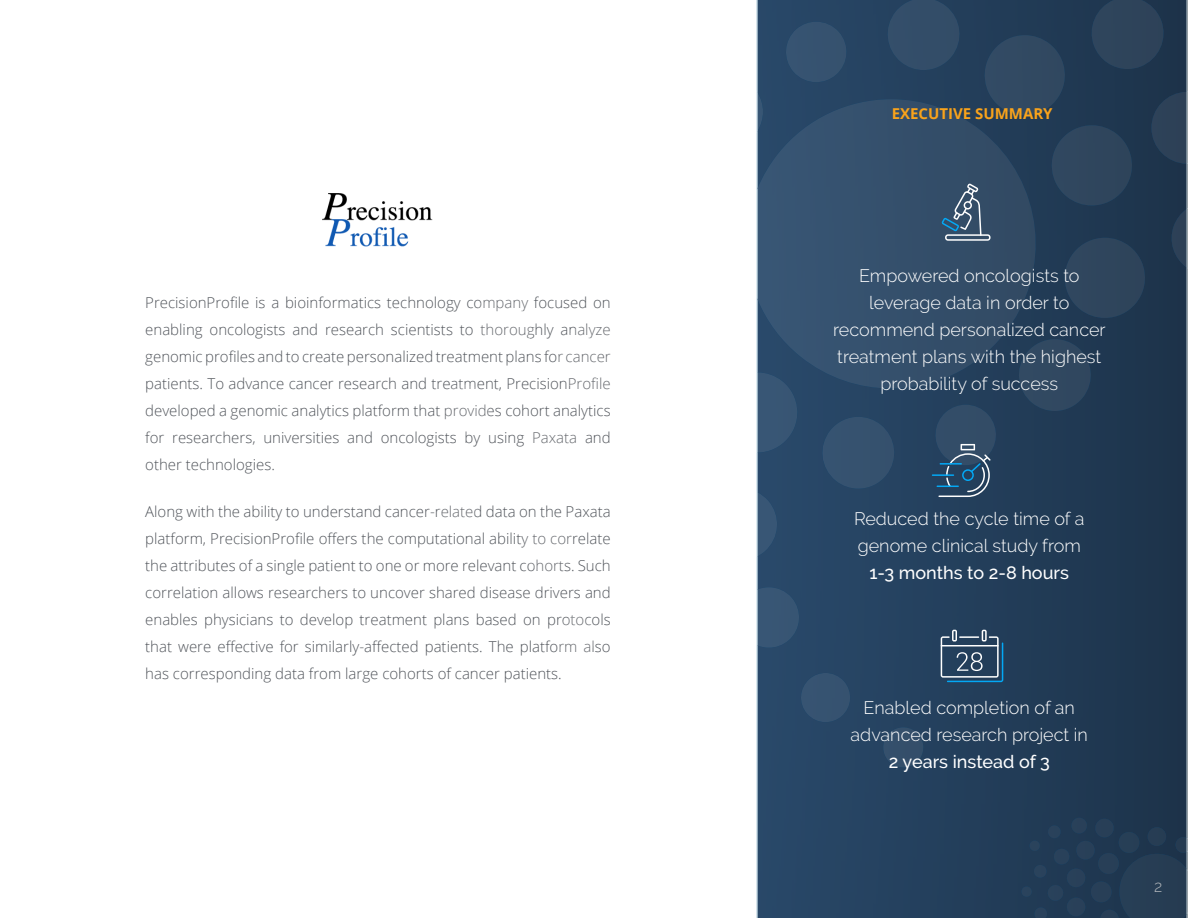
<style>
.page{position:relative;width:1188px;height:918px;background:#fff}
.page>*{position:absolute;margin:0;border:0;box-sizing:border-box;transform-origin:0 0}
.t1{font:300 18px/27px "Raleway";color:#fff;text-align:center}
.t2{font:500 18px "Raleway";color:#fff}
.t3{font:300 16.2px "Raleway";color:#b2b6bb}
.t4{font:300 15px/27px "Open Sans";color:#676a6f}
.t5{font:300 15px/27px "Open Sans";color:#52565c}
.t6{font:700 15px "Open Sans";color:#f9a31b}
</style>
<div class="page">
<img style="left:756px;top:0;width:432px;height:918px">
<img style="left:757px;top:99px;width:297px;height:290px">
<img style="left:756px;top:188px;width:1px;height:112px">
<img style="left:1168px;top:208px;width:20px;height:60px">
<img style="left:1151px;top:92px;width:37px;height:72px">
<img style="left:1087px;top:0;width:81px;height:69px">
<img style="left:757px;top:372px;width:45px;height:81px">
<img style="left:756px;top:372px;width:1px;height:81px">
<img style="left:1060px;top:238px;width:90px;height:80px">
<img style="left:1047px;top:125px;width:90px;height:81px">
<img style="left:980px;top:35px;width:90px;height:80px">
<img style="left:756px;top:492px;width:25px;height:65px">
<img style="left:757px;top:587px;width:46px;height:61px">
<img style="left:756px;top:589px;width:1px;height:57px">
<img style="left:798px;top:673px;width:55px;height:49px">
<img style="left:882px;top:727px;width:44px;height:40px">
<img style="left:818px;top:417px;width:81px;height:72px">
<img style="left:883px;top:0;width:81px;height:70px">
<img style="left:1014px;top:339px;width:81px;height:72px">
<img style="left:757px;top:93px;width:8px;height:38px">
<img style="left:756px;top:90px;width:1px;height:43px">
<img style="left:932px;top:405px;width:68px;height:60px">
<img style="left:782px;top:22px;width:68px;height:60px">
<svg style="left:941px;top:184px;width:50px;height:57px;background:#4f6880"></svg>
<hr style="left:932px;top:474px;width:22px;height:2px;background:#03a8f5">
<svg style="left:937px;top:444px;width:54px;height:53px;background:#3e5d79"></svg>
<svg style="left:941px;top:630px;width:62px;height:52px;background:#425f79"></svg>
<hr style="left:941px;top:645px;width:58px;height:1px;background:#fff">
<img style="left:322px;top:193px;width:111px;height:54px">
<div style="left:1119px;top:854px;width:68px;height:64px;background:#263d54"></div>
<img style="left:1187px;top:869px;width:1px;height:45px">
<img style="left:1091px;top:881px;width:21px;height:21px;border-radius:50%">
<img style="left:1119px;top:832px;width:20px;height:21px;border-radius:50%">
<img style="left:1098px;top:853px;width:21px;height:21px;border-radius:50%">
<img style="left:1094px;top:819px;width:21px;height:18px">
<img style="left:1070px;top:818px;width:18px;height:16px">
<img style="left:1047px;top:825px;width:14px;height:13px">
<img style="left:1075px;top:841px;width:21px;height:19px">
<img style="left:1053px;top:849px;width:17px;height:16px">
<img style="left:1033px;top:865px;width:14px;height:13px">
<img style="left:1066px;top:868px;width:21px;height:19px">
<img style="left:1047px;top:885px;width:17px;height:16px">
<img style="left:1034px;top:907px;width:14px;height:11px">
<img style="left:1066px;top:898px;width:20px;height:18px">
<svg style="left:1029px;top:841px;width:12px;height:10px"></svg>
<svg style="left:1021px;top:886px;width:11px;height:11px"></svg>
<img style="left:1100px;top:910px;width:19px;height:8px">
<img style="left:1148px;top:827px;width:18px;height:19px;border-radius:50%">
<img style="left:1175px;top:837px;width:12px;height:16px">
<svg style="left:1187px;top:838px;width:1px;height:14px"></svg>
<p class="t4" style="left:145px;top:288px;width:467px;text-align:justify">PrecisionProfile is a bioinformatics technology company focused on enabling oncologists and research scientists to thoroughly analyze genomic profiles and to create personalized treatment plans for cancer patients. To advance cancer research and treatment, PrecisionProfile developed a genomic analytics platform that provides cohort analytics for researchers, universities and oncologists by using Paxata and</p>
<p class="t5" style="left:145px;top:450px;width:131px">other technologies.</p>
<p class="t4" style="left:145px;top:498px;width:467px">Along with the ability to understand cancer-related data on the Paxata</p>
<p class="t4" style="left:145px;top:525px;width:467px">platform, PrecisionProfile offers the computational ability to correlate the attributes of a single patient to one or more relevant cohorts. Such</p>
<p class="t5" style="left:327px;top:525px;width:6px">f</p>
<p class="t5" style="left:145px;top:579px;width:467px">correlation allows researchers to uncover shared disease drivers and</p>
<p class="t4" style="left:145px;top:606px;width:467px">enables physicians to develop treatment plans based on protocols that were effective for similarly-affected patients. The platform also</p>
<p class="t5" style="left:145px;top:633px;width:418px;text-indent:227px">f<br>has corresponding data from large cohorts of cancer patients.</p>
<p class="t5" style="left:226px;top:633px;width:6px">f</p>
<p class="t6" style="left:892px;top:103px;width:162px">EXECUTIVE SUMMARY</p>
<p class="t1" style="left:833px;top:262px;width:274px">Empowered oncologists to leverage data in order to recommend personalized cancer treatment plans with the highest probability of success</p>
<p class="t1" style="left:854px;top:505px;width:232px;text-align:left">Reduced the cycle time of a genome clinical study from</p>
<p class="t2" style="left:870px;top:562px;width:201px">1-3 months to 2-8 hours</p>
<p class="t1" style="left:851px;top:694px;width:239px">Enabled completion of an advanced research project in</p>
<p class="t2" style="left:889px;top:751px;width:162px">2 years instead of 3</p>
<p class="t3" style="left:1154px;top:877px;width:10px">2</p>
</div>
